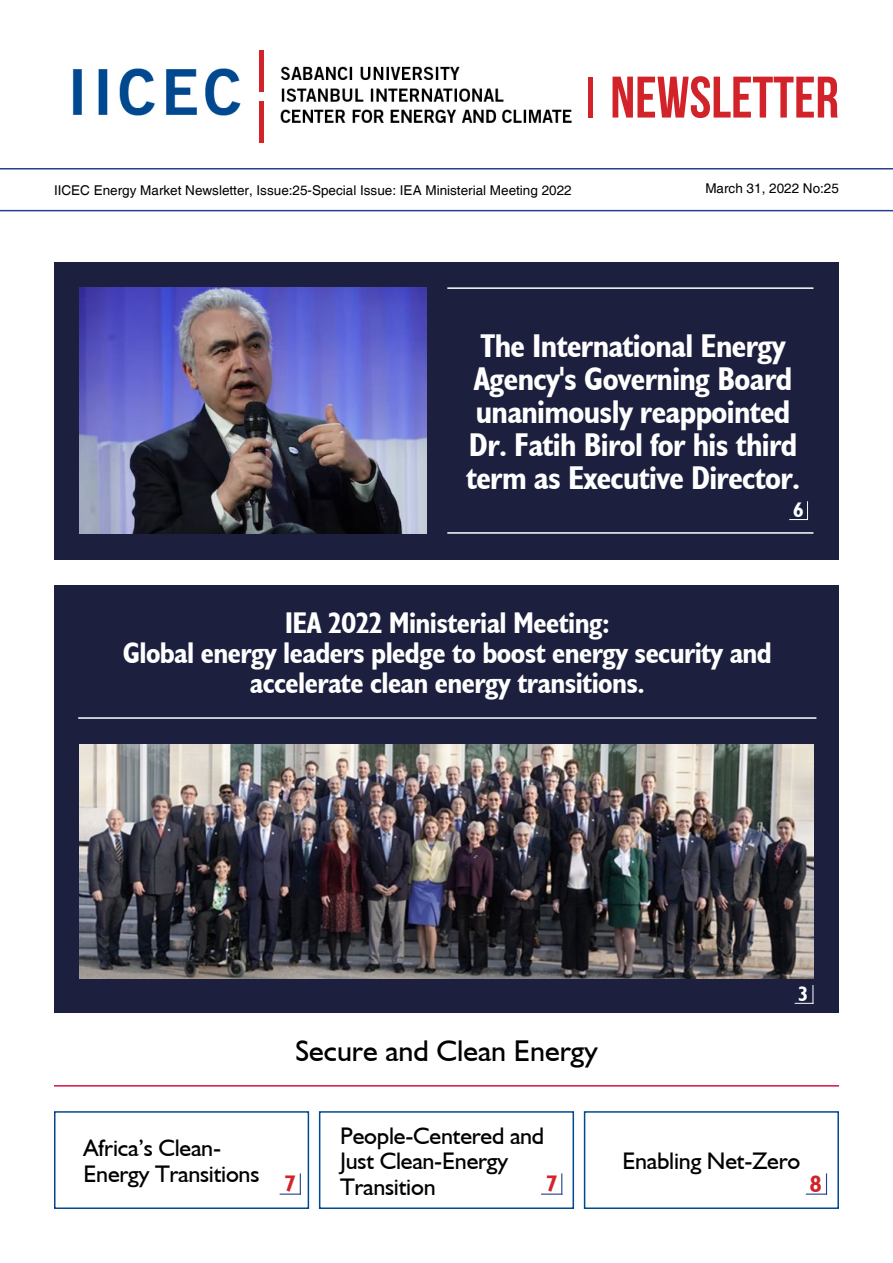
<style>
.page{position:relative;width:893px;height:1263px;background:#fff}
.page>*{position:absolute;margin:0;border:0;box-sizing:border-box;transform-origin:0 0}
.t1{font:58.5px "Bebas Neue";color:#d2232a}
.t2{font:700 condensed 33px/33px "Humanist 521 BT";letter-spacing:-.02em;color:#fff;text-align:center}
.t3{font:700 condensed 30px/30px "Humanist 521 BT";letter-spacing:-.02em;color:#fff;text-align:center}
.t4{font:30px "Humanist 521 BT";color:#000}
.t5{font:24px/25.5px "Humanist 521 BT";letter-spacing:-.01em;color:#000}
.t6{font:700 condensed 24px "Humanist 521 BT";color:#d2232a}
.t7{font:700 condensed 21.15px "Humanist 521 BT";color:#fff}
.t8{font:13.5px "Helvetica";color:#000}
</style>
<div class="page">
<img style="left:72px;top:66px;width:517px;height:57px">
<hr style="left:589px;top:77px;width:4px;height:41px;background:#d2232a">
<div style="left:255px;top:49px;width:12px;height:94px;background:#fff"></div>
<hr style="left:259px;top:50px;width:4px;height:41px;background:#d2232a">
<hr style="left:259px;top:101px;width:4px;height:41px;background:#d2232a">
<hr style="left:0;top:168px;width:893px;height:1px;background:#25408f">
<hr style="left:0;top:210px;width:893px;height:1px;background:#25408f">
<svg style="left:300px;top:1173px;width:1px;height:20px"></svg>
<hr style="left:280px;top:1193px;width:21px;height:2px;background:#25408f">
<svg style="left:561px;top:1173px;width:1px;height:20px"></svg>
<hr style="left:541px;top:1193px;width:21px;height:2px;background:#25408f">
<svg style="left:826px;top:1173px;width:1px;height:20px"></svg>
<hr style="left:806px;top:1193px;width:21px;height:2px;background:#25408f">
<div style="left:54px;top:262px;width:785px;height:297px;background:#1c1f3e"></div>
<svg style="left:789px;top:501px;width:19px;height:19px"></svg>
<hr style="left:447px;top:532px;width:366px;height:2px;background:#fff">
<hr style="left:447px;top:287px;width:366px;height:2px;background:#fff">
<div style="left:54px;top:585px;width:785px;height:427px;background:#1c1f3e"></div>
<svg style="left:795px;top:985px;width:18px;height:19px"></svg>
<hr style="left:78px;top:717px;width:738px;height:2px;background:#fff">
<img style="left:80px;top:744px;width:733px;height:234px">
<img style="left:80px;top:287px;width:347px;height:247px">
<div style="left:584px;top:1111px;width:255px;height:98px;border:2px solid #004990"></div>
<div style="left:54px;top:1111px;width:255px;height:98px;border:2px solid #004990"></div>
<div style="left:319px;top:1111px;width:255px;height:98px;border:2px solid #004990"></div>
<hr style="left:54px;top:1085px;width:785px;height:1px;background:#d31245">
<h1 class="t1" style="left:610px;top:65px;width:230px">NEWSLETTER</h1>
<p class="t8" style="left:54px;top:182px;width:519px">IICEC Energy Market Newsletter, Issue:25-Special Issue: IEA Ministerial Meeting 2022</p>
<p class="t8" style="left:705px;top:181px;width:135px">March 31, 2022 No:25</p>
<p class="t2" style="left:466px;top:329px;width:336px">The International Energy<br>Agency's Governing Board unanimously reappointed<br>Dr. Fatih Birol for his third term as Executive Director.</p>
<p class="t7" style="left:793px;top:497px;width:12px">6</p>
<p class="t3" style="left:123px;top:607px;width:651px">IEA 2022 Ministerial Meeting:<br>Global energy leaders pledge to boost energy security and accelerate clean energy transitions.</p>
<p class="t4" style="left:295px;top:1032px;width:304px">Secure and Clean Energy</p>
<p class="t7" style="left:799px;top:981px;width:10px">3</p>
<p class="t5" style="left:84px;top:1135px;width:177px">Africa’s Clean-<br>Energy Transitions</p>
<p class="t5" style="left:340px;top:1122px;width:206px">People-Centered and<br>Just Clean-Energy<br>Transition</p>
<p class="t5" style="left:622px;top:1148px;width:179px">Enabling Net-Zero</p>
<p class="t6" style="left:285px;top:1168px;width:12px">7</p>
<p class="t6" style="left:546px;top:1168px;width:12px">7</p>
<p class="t6" style="left:810px;top:1168px;width:13px">8</p>
</div>
